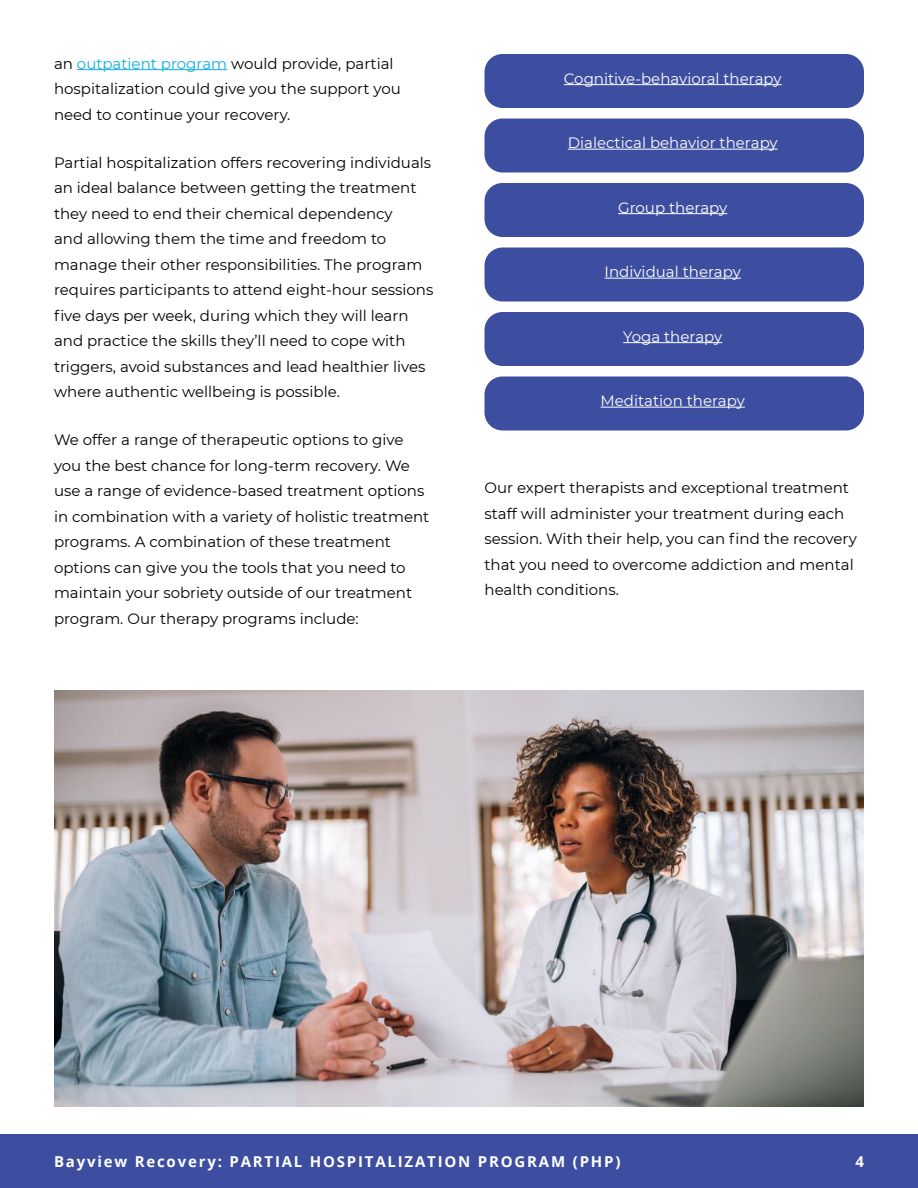
<style>
.page{position:relative;width:918px;height:1188px;background:#fff}
.page>*{position:absolute;margin:0;border:0;box-sizing:border-box;transform-origin:0 0}
.t1{font:15px/25.5px "Montserrat";color:#000}
.t2{font:15px "Montserrat";color:#fff}
.t3{font:700 15px "Open Sans";letter-spacing:.12em;color:#fff}
.s1{color:#0daee5}
</style>
<div class="page">
<div style="left:0;top:1134px;width:918px;height:54px;background:#3d4ea0"></div>
<hr style="left:77px;top:69px;width:150px;height:1px;background:#0daee5">
<img style="left:54px;top:690px;width:810px;height:416px">
<div style="left:484px;top:54px;width:380px;height:54px;background:#3d4ea0;border-radius:18px"></div>
<hr style="left:564px;top:84px;width:218px;height:1px;background:#fff">
<div style="left:484px;top:118px;width:380px;height:54px;background:#3d4ea0;border-radius:18px"></div>
<hr style="left:568px;top:149px;width:210px;height:1px;background:#fff">
<div style="left:484px;top:183px;width:380px;height:54px;background:#3d4ea0;border-radius:18px"></div>
<hr style="left:618px;top:213px;width:109px;height:1px;background:#fff">
<div style="left:484px;top:248px;width:380px;height:54px;background:#3d4ea0;border-radius:18px"></div>
<hr style="left:605px;top:278px;width:136px;height:1px;background:#fff">
<div style="left:484px;top:312px;width:380px;height:54px;background:#3d4ea0;border-radius:18px"></div>
<hr style="left:623px;top:342px;width:99px;height:1px;background:#fff">
<div style="left:484px;top:376px;width:380px;height:54px;background:#3d4ea0;border-radius:18px"></div>
<hr style="left:601px;top:407px;width:144px;height:1px;background:#fff">
<p class="t1" style="left:54px;top:50px;width:348px">an <span class="s1">outpatient program</span> would provide, partial hospitalization could give you the support you need to continue your recovery.</p>
<p class="t1" style="left:54px;top:149px;width:381px">Partial hospitalization offers recovering individuals an ideal balance between getting the treatment they need to end their chemical dependency<br>and allowing them the time and freedom to manage their other responsibilities. The program requires participants to attend eight-hour sessions five days per week, during which they will learn and practice the skills they’ll need to cope with triggers, avoid substances and lead healthier lives where authentic wellbeing is possible.</p>
<p class="t1" style="left:54px;top:426px;width:377px">We offer a range of therapeutic options to give you the best chance for long-term recovery. We use a range of evidence-based treatment options in combination with a variety of holistic treatment programs. A combination of these treatment options can give you the tools that you need to maintain your sobriety outside of our treatment program. Our therapy programs include:</p>
<p class="t2" style="left:564px;top:68px;width:219px">Cognitive-behavioral therapy</p>
<p class="t2" style="left:568px;top:132px;width:212px">Dialectical behavior therapy</p>
<p class="t2" style="left:618px;top:197px;width:111px">Group therapy</p>
<p class="t2" style="left:605px;top:261px;width:138px">Individual therapy</p>
<p class="t2" style="left:623px;top:326px;width:101px">Yoga therapy</p>
<p class="t2" style="left:601px;top:390px;width:146px">Meditation therapy</p>
<p class="t1" style="left:484px;top:474px;width:374px">Our expert therapists and exceptional treatment staff will administer your treatment during each session. With their help, you can find the recovery that you need to overcome addiction and mental health conditions.</p>
<p class="t3" style="left:54px;top:1151px;width:568px">Bayview Recovery: PARTIAL HOSPITALIZATION PROGRAM (PHP)</p>
<p class="t3" style="left:855px;top:1151px;width:10px">4</p>
</div>
